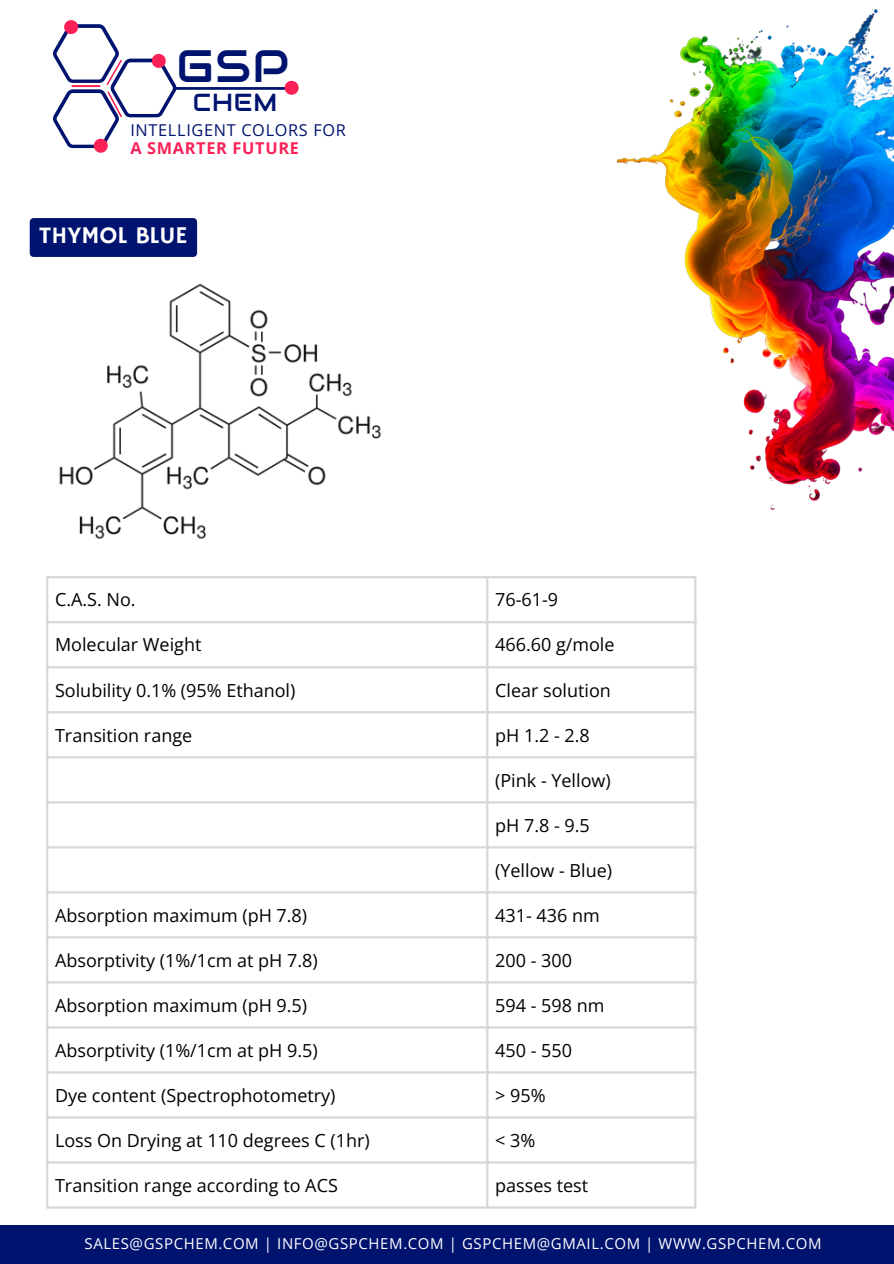
<style>
.page{position:relative;width:894px;height:1264px;background:#fff}
.page>*{position:absolute;margin:0;border:0;box-sizing:border-box;transform-origin:0 0}
.t1{font:45.3px "Audiowide";color:#00136f}
.t2{font:24.6px "Audiowide";color:#00136f}
.t3{font:24px "Hammersmith One";color:#fff}
.t4{font:18px "Open Sans";color:#000}
.t5{font:16.35px "Open Sans";letter-spacing:.04em;color:#00136f}
.t6{font:700 16.35px "Open Sans";letter-spacing:.04em;color:#fb2156}
.t7{font:15px "Open Sans";letter-spacing:.04em;color:#fff}
</style>
<div class="page">
<hr style="left:176px;top:87px;width:120px;height:3px;background:#00136f">
<svg style="left:284px;top:81px;width:14px;height:13px"></svg>
<svg style="left:53px;top:20px;width:123px;height:132px"></svg>
<hr style="left:71px;top:85px;width:29px;height:2px;background:#fb2156">
<img style="left:617px;top:9px;width:276px;height:501px">
<div style="left:0;top:1224px;width:893px;height:39px;background:#00136f"></div>
<img style="left:59px;top:283px;width:322px;height:256px">
<hr style="left:46px;top:578px;width:2px;height:628px;background:#d8d8d8">
<hr style="left:486px;top:578px;width:2px;height:628px;background:#d8d8d8">
<hr style="left:694px;top:578px;width:2px;height:628px;background:#d8d8d8">
<hr style="left:46px;top:576px;width:650px;height:2px;background:#d8d8d8">
<hr style="left:46px;top:621px;width:650px;height:2px;background:#d8d8d8">
<hr style="left:46px;top:666px;width:650px;height:2px;background:#d8d8d8">
<hr style="left:46px;top:711px;width:650px;height:2px;background:#d8d8d8">
<hr style="left:46px;top:756px;width:650px;height:2px;background:#d8d8d8">
<hr style="left:46px;top:801px;width:650px;height:2px;background:#d8d8d8">
<hr style="left:46px;top:846px;width:650px;height:2px;background:#d8d8d8">
<hr style="left:46px;top:891px;width:650px;height:2px;background:#d8d8d8">
<hr style="left:46px;top:936px;width:650px;height:2px;background:#d8d8d8">
<hr style="left:46px;top:981px;width:650px;height:2px;background:#d8d8d8">
<hr style="left:46px;top:1026px;width:650px;height:2px;background:#d8d8d8">
<hr style="left:46px;top:1071px;width:650px;height:2px;background:#d8d8d8">
<hr style="left:46px;top:1116px;width:650px;height:2px;background:#d8d8d8">
<hr style="left:46px;top:1161px;width:650px;height:2px;background:#d8d8d8">
<hr style="left:46px;top:1206px;width:650px;height:2px;background:#d8d8d8">
<div style="left:30px;top:218px;width:167px;height:39px;background:#00136f;border-radius:4px"></div>
<p class="t1" style="left:177px;top:37px;width:114px">GSP</p>
<p class="t2" style="left:193px;top:87px;width:86px">CHEM</p>
<p class="t5" style="left:130px;top:118px;width:217px">INTELLIGENT COLORS FOR</p>
<p class="t6" style="left:130px;top:136px;width:170px">A SMARTER FUTURE</p>
<p class="t3" style="left:39px;top:221px;width:150px">THYMOL BLUE</p>
<p class="t4" style="left:55px;top:587px;width:82px">C.A.S. No.</p>
<p class="t4" style="left:495px;top:587px;width:64px">76-61-9</p>
<p class="t4" style="left:55px;top:632px;width:148px">Molecular Weight</p>
<p class="t4" style="left:495px;top:632px;width:121px">466.60 g/mole</p>
<h2 class="t4" style="left:55px;top:677px;width:242px">Solubility 0.1% (95% Ethanol)</h2>
<p class="t4" style="left:495px;top:677px;width:117px">Clear solution</p>
<p class="t4" style="left:55px;top:722px;width:139px">Transition range</p>
<h3 class="t4" style="left:495px;top:722px;width:96px">pH 1.2 - 2.8</h3>
<p class="t4" style="left:495px;top:767px;width:117px">(Pink - Yellow)</p>
<p class="t4" style="left:495px;top:812px;width:96px">pH 7.8 - 9.5</p>
<p class="t4" style="left:495px;top:857px;width:118px">(Yellow - Blue)</p>
<p class="t4" style="left:55px;top:902px;width:253px">Absorption maximum (pH 7.8)</p>
<p class="t4" style="left:495px;top:902px;width:106px">431- 436 nm</p>
<p class="t4" style="left:55px;top:947px;width:264px">Absorptivity (1%/1cm at pH 7.8)</p>
<p class="t4" style="left:495px;top:947px;width:78px">200 - 300</p>
<p class="t4" style="left:55px;top:992px;width:253px">Absorption maximum (pH 9.5)</p>
<p class="t4" style="left:495px;top:992px;width:111px">594 - 598 nm</p>
<p class="t4" style="left:55px;top:1037px;width:264px">Absorptivity (1%/1cm at pH 9.5)</p>
<p class="t4" style="left:495px;top:1037px;width:78px">450 - 550</p>
<p class="t4" style="left:55px;top:1082px;width:282px">Dye content (Spectrophotometry)</p>
<p class="t4" style="left:495px;top:1082px;width:52px">&gt; 95%</p>
<p class="t4" style="left:55px;top:1127px;width:316px">Loss On Drying at 110 degrees C (1hr)</p>
<p class="t4" style="left:495px;top:1127px;width:42px">&lt; 3%</p>
<p class="t4" style="left:55px;top:1172px;width:284px">Transition range according to ACS</p>
<p class="t4" style="left:495px;top:1172px;width:94px">passes test</p>
<p class="t7" style="left:84px;top:1233px;width:738px">SALES@GSPCHEM.COM | INFO@GSPCHEM.COM | GSPCHEM@GMAIL.COM | WWW.GSPCHEM.COM</p>
</div>
